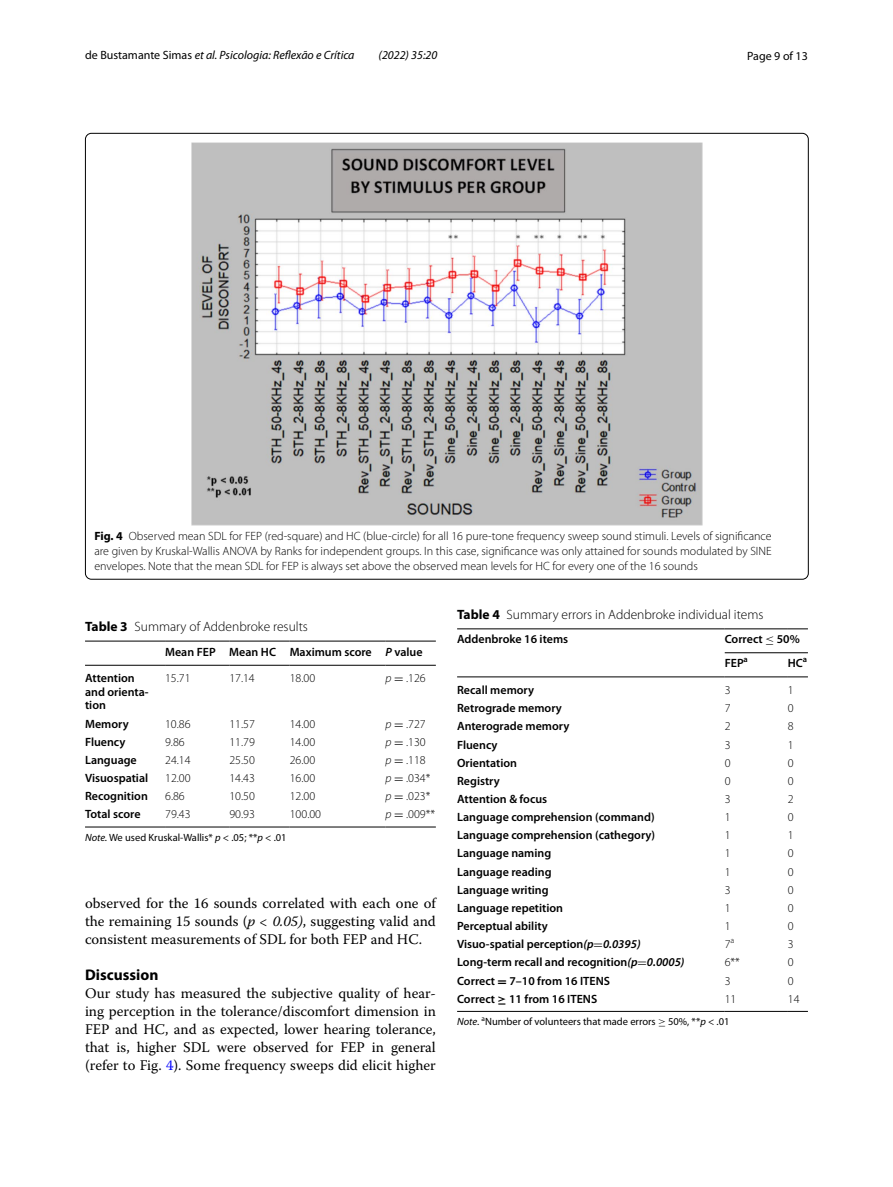
<style>
.page{position:relative;width:893px;height:1187px;background:#fff}
.page>*{position:absolute;margin:0;border:0;box-sizing:border-box;transform-origin:0 0}
.t1{font:700 15.45px "Myriad Pro";color:#000}
.t2{font:14.7px/18px "Warnock Pro";color:#000;text-align:justify}
.t3{font:300 13.5px "Myriad Pro";color:#000}
.t4{font:300 12px/15px "Myriad Pro";color:#000;text-align:justify}
.t5{font:600 12px/13.5px "Myriad Pro";color:#000}
.t6{font:italic 12px "Myriad Pro";color:#000}
.t7{font:12px "Myriad Pro";color:#000}
.t8{font:10.5px "Myriad Pro";color:#000}
.s1{font-style:normal}
.s2{font-weight:700}
.s3{font-style:italic}
.s4{font-family:"MTSY";font-weight:400}
.s5{color:#00f}
.s6{font-family:"SPSMTSYB Bold";font-weight:400}
.s7{font-family:"MTSY"}
</style>
<div class="page">
<img style="left:192px;top:142px;width:510px;height:383px">
<hr style="left:85px;top:640px;width:80px;height:1px;background:#000">
<hr style="left:85px;top:665px;width:80px;height:1px;background:#000">
<hr style="left:165px;top:640px;width:64px;height:1px;background:#000">
<hr style="left:165px;top:665px;width:64px;height:1px;background:#000">
<hr style="left:229px;top:640px;width:61px;height:1px;background:#000">
<hr style="left:229px;top:665px;width:61px;height:1px;background:#000">
<hr style="left:290px;top:640px;width:95px;height:1px;background:#000">
<hr style="left:290px;top:665px;width:95px;height:1px;background:#000">
<hr style="left:385px;top:640px;width:51px;height:1px;background:#000">
<hr style="left:385px;top:665px;width:51px;height:1px;background:#000">
<hr style="left:85px;top:826px;width:80px;height:1px;background:#000">
<hr style="left:165px;top:826px;width:64px;height:1px;background:#000">
<hr style="left:229px;top:826px;width:61px;height:1px;background:#000">
<hr style="left:290px;top:826px;width:95px;height:1px;background:#000">
<hr style="left:385px;top:826px;width:51px;height:1px;background:#000">
<hr style="left:457px;top:628px;width:268px;height:1px;background:#000">
<hr style="left:457px;top:676px;width:268px;height:1px;background:#000">
<hr style="left:725px;top:628px;width:63px;height:1px;background:#000">
<svg style="left:788px;top:628px;width:20px;height:1px"></svg>
<hr style="left:725px;top:676px;width:63px;height:1px;background:#000">
<svg style="left:788px;top:676px;width:20px;height:1px"></svg>
<hr style="left:457px;top:1011px;width:268px;height:1px;background:#000">
<hr style="left:725px;top:1011px;width:63px;height:1px;background:#000">
<svg style="left:788px;top:1011px;width:20px;height:1px"></svg>
<hr style="left:725px;top:652px;width:83px;height:1px;background:#000">
<p class="t6" style="left:85px;top:48px;width:271px"><span class="s1">de Bustamante Simas</span> et al. Psicologia: Reflexão e Crítica</p>
<p class="t6" style="left:379px;top:48px;width:60px">(2022) 35:20</p>
<p class="t7" style="left:747px;top:48px;width:62px">Page 9 of 13</p>
<p class="t4" style="left:94px;top:529px;width:679px"><span class="s2">Fig. 4</span> Observed mean SDL for FEP (red-square) and HC (blue-circle) for all 16 pure-tone frequency sweep sound stimuli. Levels of significance are given by Kruskal-Wallis ANOVA by Ranks for independent groups. In this case, significance was only attained for sounds modulated by SINE envelopes. Note that the mean SDL for FEP is always set above the observed mean levels for HC for every one of the 16 sounds</p>
<p class="t3" style="left:85px;top:619px;width:224px"><span class="s2">Table 3</span> Summary of Addenbroke results</p>
<p class="t5" style="left:165px;top:644px;width:259px">Mean FEP Mean HC Maximum score <span class="s3">P</span> value</p>
<p class="t5" style="left:85px;top:671px;width:65px">Attention and orienta&shy;tion</p>
<p class="t4" style="left:165px;top:671px;width:27px">15.71</p>
<p class="t4" style="left:229px;top:671px;width:27px">17.14</p>
<p class="t4" style="left:290px;top:671px;width:27px">18.00</p>
<p class="t4" style="left:385px;top:671px;width:42px"><span class="s3">p</span> <span class="s4">=</span> .126</p>
<p class="t5" style="left:85px;top:716px;width:45px">Memory</p>
<p class="t4" style="left:165px;top:716px;width:27px">10.86</p>
<p class="t4" style="left:229px;top:716px;width:27px">11.57</p>
<p class="t4" style="left:290px;top:716px;width:27px">14.00</p>
<p class="t4" style="left:385px;top:716px;width:42px"><span class="s3">p</span> <span class="s4">=</span> .727</p>
<p class="t5" style="left:85px;top:734px;width:42px">Fluency</p>
<p class="t4" style="left:165px;top:734px;width:21px">9.86</p>
<p class="t4" style="left:229px;top:734px;width:27px">11.79</p>
<p class="t4" style="left:290px;top:734px;width:27px">14.00</p>
<p class="t4" style="left:385px;top:734px;width:42px"><span class="s3">p</span> <span class="s4">=</span> .130</p>
<p class="t5" style="left:85px;top:752px;width:53px">Language</p>
<p class="t4" style="left:165px;top:752px;width:27px">24.14</p>
<p class="t4" style="left:229px;top:752px;width:27px">25.50</p>
<p class="t4" style="left:290px;top:752px;width:27px">26.00</p>
<p class="t4" style="left:385px;top:752px;width:42px"><span class="s3">p</span> <span class="s4">=</span> .118</p>
<p class="t5" style="left:85px;top:771px;width:65px">Visuospatial</p>
<p class="t4" style="left:165px;top:770px;width:27px">12.00</p>
<p class="t4" style="left:229px;top:770px;width:27px">14.43</p>
<p class="t4" style="left:290px;top:770px;width:27px">16.00</p>
<p class="t4" style="left:385px;top:770px;width:46px"><span class="s3">p</span> <span class="s4">=</span> .034*</p>
<p class="t5" style="left:85px;top:789px;width:64px">Recognition</p>
<p class="t4" style="left:165px;top:788px;width:21px">6.86</p>
<p class="t4" style="left:229px;top:788px;width:27px">10.50</p>
<p class="t4" style="left:290px;top:788px;width:27px">12.00</p>
<p class="t4" style="left:385px;top:788px;width:46px"><span class="s3">p</span> <span class="s4">=</span> .023*</p>
<p class="t5" style="left:85px;top:807px;width:57px">Total score</p>
<p class="t4" style="left:165px;top:807px;width:27px">79.43</p>
<p class="t4" style="left:229px;top:807px;width:27px">90.93</p>
<p class="t4" style="left:290px;top:807px;width:33px">100.00</p>
<p class="t4" style="left:385px;top:807px;width:51px"><span class="s3">p</span> <span class="s4">=</span> .009**</p>
<p class="t8" style="left:85px;top:830px;width:203px"><span class="s3">Note.</span> We used Kruskal-Wallis* <span class="s3">p</span> &lt; .05; **<span class="s3">p</span> &lt; .01</p>
<p class="t2" style="left:85px;top:894px;width:352px">observed for the 16 sounds correlated with each one of the remaining 15 sounds (<span class="s3">p &lt; 0.05)</span>, suggesting valid and consistent measurements of SDL for both FEP and HC.</p>
<p class="t1" style="left:85px;top:964px;width:75px">Discussion</p>
<p class="t2" style="left:85px;top:984px;width:352px">Our study has measured the subjective quality of hear&shy;ing perception in the tolerance/discomfort dimension in FEP and HC, and as expected, lower hearing tolerance, that is, higher SDL were observed for FEP in general (refer to Fig. <span class="s5">4</span>). Some frequency sweeps did elicit higher</p>
<p class="t3" style="left:457px;top:607px;width:308px"><span class="s2">Table 4</span> Summary errors in Addenbroke individual items</p>
<p class="t5" style="left:457px;top:632px;width:113px">Addenbroke 16 items</p>
<p class="t5" style="left:725px;top:627px;width:76px;line-height:23.9px">Correct <span class="s4">≤</span> 50%<br>FEP<sup>a</sup></p>
<p class="t5" style="left:788px;top:656px;width:21px">HC<sup>a</sup></p>
<p class="t5" style="left:457px;top:683px;width:79px">Recall memory</p>
<p class="t4" style="left:725px;top:682px;width:7px">3</p>
<p class="t4" style="left:788px;top:682px;width:7px">1</p>
<p class="t5" style="left:457px;top:701px;width:106px">Retrograde memory</p>
<p class="t4" style="left:725px;top:700px;width:7px">7</p>
<p class="t4" style="left:788px;top:700px;width:7px">0</p>
<p class="t5" style="left:457px;top:719px;width:114px">Anterograde memory</p>
<p class="t4" style="left:725px;top:719px;width:7px">2</p>
<p class="t4" style="left:788px;top:719px;width:7px">8</p>
<p class="t5" style="left:457px;top:737px;width:42px">Fluency</p>
<p class="t4" style="left:725px;top:737px;width:7px">3</p>
<p class="t4" style="left:788px;top:737px;width:7px">1</p>
<p class="t5" style="left:457px;top:755px;width:61px">Orientation</p>
<p class="t4" style="left:725px;top:755px;width:7px">0</p>
<p class="t4" style="left:788px;top:755px;width:7px">0</p>
<p class="t5" style="left:457px;top:773px;width:44px">Registry</p>
<p class="t4" style="left:725px;top:773px;width:7px">0</p>
<p class="t4" style="left:788px;top:773px;width:7px">0</p>
<p class="t5" style="left:457px;top:791px;width:92px">Attention &amp; focus</p>
<p class="t4" style="left:725px;top:791px;width:7px">3</p>
<p class="t4" style="left:788px;top:791px;width:7px">2</p>
<p class="t5" style="left:457px;top:810px;width:199px">Language comprehension (command)</p>
<p class="t4" style="left:725px;top:809px;width:7px">1</p>
<p class="t4" style="left:788px;top:809px;width:7px">0</p>
<p class="t5" style="left:457px;top:828px;width:200px">Language comprehension (cathegory)</p>
<p class="t4" style="left:725px;top:827px;width:7px">1</p>
<p class="t4" style="left:788px;top:827px;width:7px">1</p>
<p class="t5" style="left:457px;top:846px;width:96px">Language naming</p>
<p class="t4" style="left:725px;top:846px;width:7px">1</p>
<p class="t4" style="left:788px;top:846px;width:7px">0</p>
<p class="t5" style="left:457px;top:864px;width:96px">Language reading</p>
<p class="t4" style="left:725px;top:864px;width:7px">1</p>
<p class="t4" style="left:788px;top:864px;width:7px">0</p>
<p class="t5" style="left:457px;top:882px;width:93px">Language writing</p>
<p class="t4" style="left:725px;top:882px;width:7px">3</p>
<p class="t4" style="left:788px;top:882px;width:7px">0</p>
<p class="t5" style="left:457px;top:900px;width:107px">Language repetition</p>
<p class="t4" style="left:725px;top:900px;width:7px">1</p>
<p class="t4" style="left:788px;top:900px;width:7px">0</p>
<p class="t5" style="left:457px;top:918px;width:92px">Perceptual ability</p>
<p class="t4" style="left:725px;top:918px;width:7px">1</p>
<p class="t4" style="left:788px;top:918px;width:7px">0</p>
<p class="t5" style="left:457px;top:937px;width:185px">Visuo-spatial perception<span class="s3">(p</span><span class="s4">=</span><span class="s3">0.0395)</span></p>
<p class="t4" style="left:725px;top:936px;width:11px">7<sup>a</sup></p>
<p class="t4" style="left:788px;top:936px;width:7px">3</p>
<p class="t5" style="left:457px;top:955px;width:229px">Long-term recall and recognition<span class="s3">(p</span><span class="s4">=</span><span class="s3">0.0005)</span></p>
<p class="t4" style="left:725px;top:955px;width:17px">6**</p>
<p class="t4" style="left:788px;top:955px;width:7px">0</p>
<p class="t5" style="left:457px;top:973px;width:154px">Correct <span class="s6">=</span> 7–10 from 16 ITENS</p>
<p class="t4" style="left:725px;top:973px;width:7px">3</p>
<p class="t4" style="left:788px;top:973px;width:7px">0</p>
<p class="t5" style="left:457px;top:991px;width:142px">Correct <span class="s6">≥</span> 11 from 16 ITENS</p>
<p class="t4" style="left:725px;top:991px;width:13px">11</p>
<p class="t4" style="left:788px;top:991px;width:13px">14</p>
<p class="t8" style="left:457px;top:1014px;width:274px"><span class="s3">Note</span>. <sup>a</sup>Number of volunteers that made errors <span class="s7">≥</span> 50%, **<span class="s3">p</span> &lt; .01</p>
</div>
